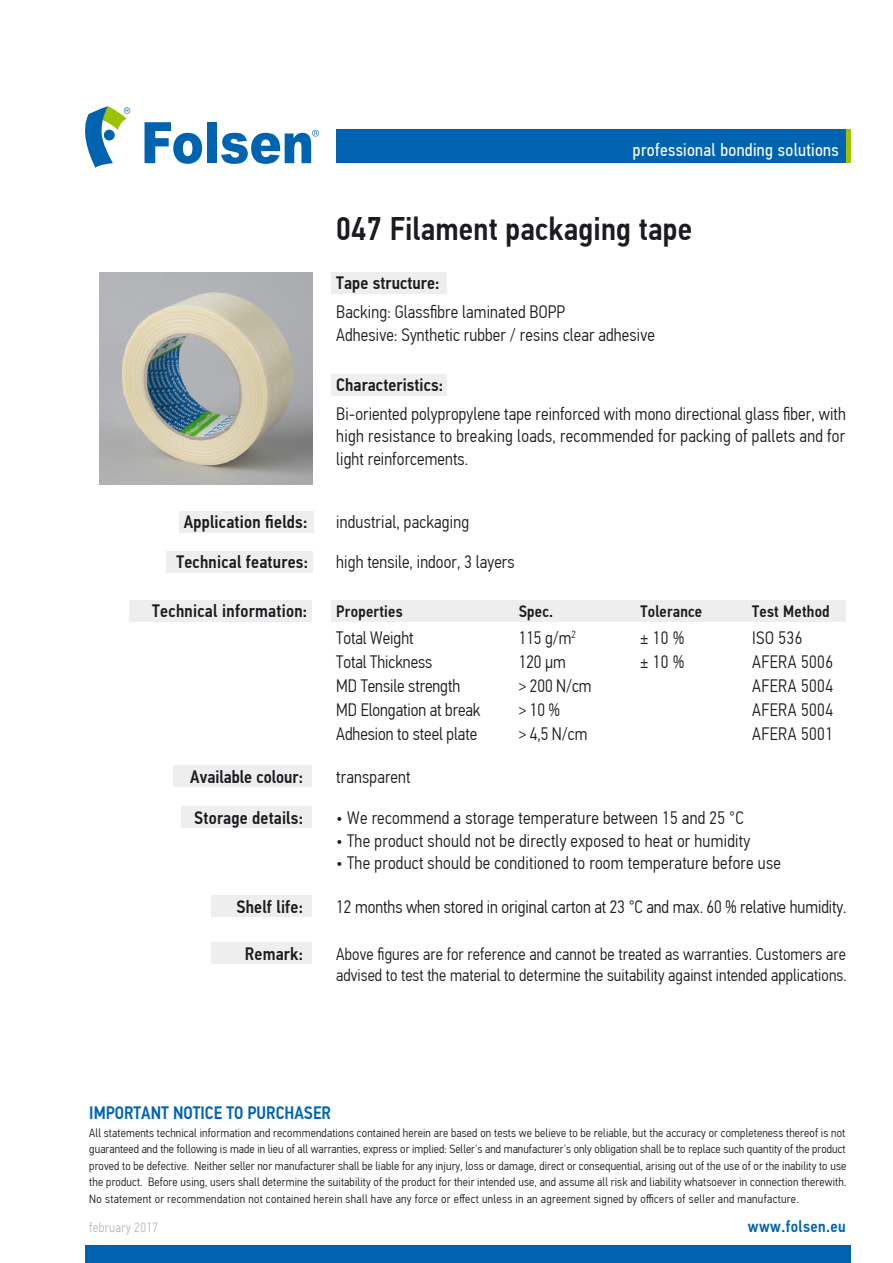
<style>
.page{position:relative;width:893px;height:1263px;background:#fff}
.page>*{position:absolute;margin:0;border:0;box-sizing:border-box;transform-origin:0 0}
.t1{font:500 32.7px "PF Din Text Cond Pro";letter-spacing:.005em;color:#1b1c20}
.t2{font:300 18px/24px "PF Din Text Cond Pro";letter-spacing:.01em;color:#1b1c20}
.t3{font:500 18px "PF Din Text Cond Pro";letter-spacing:.01em;color:#1b1c20}
.t4{font:18px "PF Din Text Cond Pro";letter-spacing:.015em;color:#fff}
.t5{font:500 18px "PF Din Text Cond Pro";color:#0063b0}
.t6{font:300 17.25px/21px "PF Din Text Cond Pro";letter-spacing:.005em;color:#1b1c20}
.t7{font:500 16.5px "PF Din Text Cond Pro";letter-spacing:.015em;color:#1b1c20}
.t8{font:500 16.5px "PF Din Text Cond Pro";letter-spacing:.025em;color:#0063b0}
.t9{font:300 13.5px "PF Din Text Cond Pro";letter-spacing:.025em;color:#b8babd}
.t10{font:300 12px/16.5px "PF Din Text Cond Pro";letter-spacing:.025em;color:#1b1c20;text-align:justify;scale:1.04 1}
</style>
<div class="page">
<div style="left:331px;top:272px;width:116px;height:21px;background:#eeeeef"></div>
<div style="left:331px;top:374px;width:116px;height:21px;background:#eeeeef"></div>
<div style="left:166px;top:551px;width:147px;height:22px;background:#eeeeef"></div>
<div style="left:179px;top:511px;width:134px;height:21px;background:#eeeeef"></div>
<div style="left:207px;top:122px;width:10px;height:41px;background:#0063b0"></div>
<svg style="left:145px;top:122px;width:57px;height:42px"></svg>
<svg style="left:221px;top:130px;width:98px;height:34px"></svg>
<svg style="left:85px;top:106px;width:45px;height:62px"></svg>
<div style="left:104px;top:130px;width:11px;height:11px;background:#0063b0;border-radius:50%"></div>
<div style="left:336px;top:130px;width:510px;height:33px;background:#0063b0"></div>
<hr style="left:846px;top:130px;width:4px;height:33px;background:#9dc200">
<div style="left:85px;top:1245px;width:765px;height:18px;background:#0063b0"></div>
<div style="left:211px;top:895px;width:101px;height:21px;background:#eeeeef"></div>
<div style="left:182px;top:806px;width:130px;height:22px;background:#eeeeef"></div>
<div style="left:211px;top:942px;width:101px;height:21px;background:#eeeeef"></div>
<div style="left:174px;top:765px;width:138px;height:21px;background:#eeeeef"></div>
<div style="left:129px;top:600px;width:183px;height:21px;background:#eeeeef"></div>
<div style="left:331px;top:601px;width:515px;height:21px;background:#eeeeef"></div>
<img style="left:100px;top:272px;width:213px;height:213px">
<h2 class="t4" style="left:633px;top:139px;width:207px">professional bonding solutions</h2>
<h1 class="t1" style="left:336px;top:209px;width:358px">047 Filament packaging tape</h1>
<h2 class="t3" style="left:336px;top:272px;width:105px">Tape structure:</h2>
<h2 class="t2" style="left:336px;top:301px;width:320px;line-height:22.5px">Backing: Glassfibre laminated BOPP<br>Adhesive: Synthetic rubber / resins clear adhesive</h2>
<h2 class="t3" style="left:336px;top:374px;width:108px">Characteristics:</h2>
<h2 class="t3" style="left:184px;top:511px;width:125px">Application fields:</h2>
<h2 class="t3" style="left:176px;top:551px;width:133px">Technical features:</h2>
<h2 class="t2" style="left:336px;top:402px;width:511px;line-height:22.5px;text-align:justify">Bi-oriented polypropylene tape reinforced with mono directional glass fiber, with high resistance to breaking loads, recommended for packing of pallets and for light reinforcements.</h2>
<h2 class="t2" style="left:336px;top:510px;width:134px">industrial, packaging</h2>
<h2 class="t2" style="left:336px;top:550px;width:180px">high tensile, indoor, 3 layers</h2>
<h2 class="t3" style="left:152px;top:600px;width:157px">Technical information:</h2>
<h3 class="t7" style="left:336px;top:601px;width:68px">Properties</h3>
<h3 class="t7" style="left:519px;top:601px;width:36px">Spec.</h3>
<h3 class="t7" style="left:641px;top:601px;width:63px">Tolerance</h3>
<h2 class="t2" style="left:336px;top:626px;width:146px">Total Weight<br>Total Thickness<br>MD Tensile strength<br>MD Elongation at break<br>Adhesion to steel plate</h2>
<h2 class="t2" style="left:519px;top:626px;width:74px">115 g/m<sup>2<br></sup>120 µm<br>&gt; 200 N/cm &gt; 10 %<br>&gt; 4,5 N/cm</h2>
<h2 class="t2" style="left:641px;top:626px;width:45px">± 10 % ± 10 %</h2>
<h2 class="t3" style="left:190px;top:766px;width:114px">Available colour:</h2>
<h2 class="t2" style="left:336px;top:765px;width:76px">transparent</h2>
<h3 class="t7" style="left:752px;top:601px;width:79px">Test Method</h3>
<h2 class="t2" style="left:752px;top:626px;width:82px">ISO 536<br>AFERA 5006<br>AFERA 5004<br>AFERA 5004<br>AFERA 5001</h2>
<h2 class="t3" style="left:194px;top:807px;width:110px">Storage details:</h2>
<h2 class="t2" style="left:336px;top:806px;width:409px">• We recommend a storage temperature between 15 and 25 °C</h2>
<h2 class="t2" style="left:336px;top:828px;width:415px">• The product should not be directly exposed to heat or humidity</h2>
<h2 class="t2" style="left:336px;top:851px;width:446px">• The product should be conditioned to room temperature before use</h2>
<h2 class="t3" style="left:237px;top:896px;width:68px">Shelf life:</h2>
<h2 class="t2" style="left:336px;top:895px;width:512px">12 months when stored in original carton at 23 °C and max. 60 % relative humidity.</h2>
<h2 class="t3" style="left:245px;top:943px;width:60px">Remark:</h2>
<h3 class="t6" style="left:336px;top:943px;width:512px">Above figures are for reference and cannot be treated as warranties. Customers are advised to test the material to determine the suitability against intended applications.</h3>
<h2 class="t5" style="left:89px;top:1102px;width:243px">IMPORTANT NOTICE TO PURCHASER</h2>
<p class="t10" style="left:89px;top:1124px;width:729px">All statements technical information and recommendations contained herein are based on tests we believe to be reliable, but the accuracy or completeness thereof is not guaranteed and the following is made in lieu of all warranties, express or implied: Seller's and manufacturer's only obligation shall be to replace such quantity of the product proved to be defective. Neither seller nor manufacturer shall be liable for any injury, loss or damage, direct or consequential, arising out of the use of or the inability to use the product. Before using, users shall determine the suitability of the product for their intended use, and assume all risk and liability whatsoever in connection therewith.<br>No statement or recommendation not contained herein shall have any force or effect unless in an agreement signed by officers of seller and manufacture.</p>
<p class="t9" style="left:89px;top:1219px;width:70px">february 2017</p>
<h3 class="t8" style="left:748px;top:1216px;width:99px">www.folsen.eu</h3>
</div>
